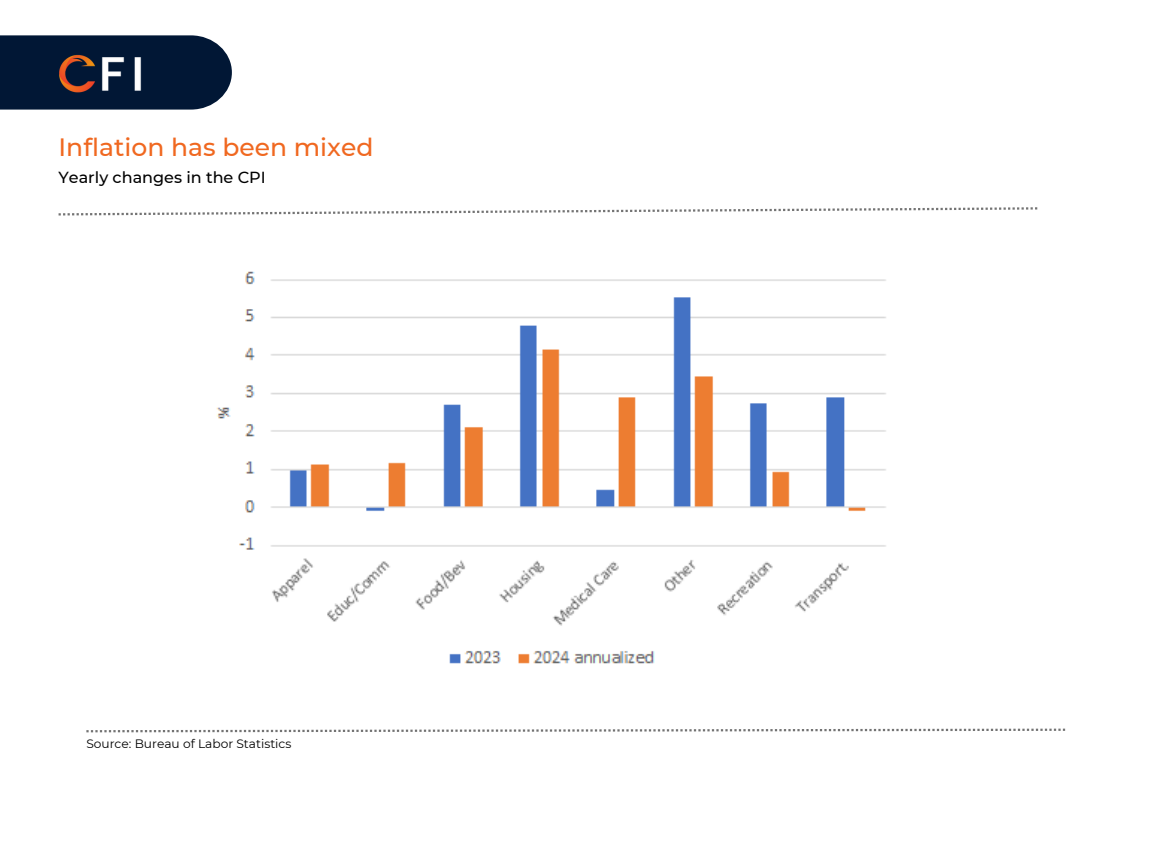
<style>
.page{position:relative;width:1152px;height:864px;background:#fff}
.page>*{position:absolute;margin:0;border:0;box-sizing:border-box;transform-origin:0 0}
.t1{font:500 25.05px "Montserrat";color:#f06820}
.t2{font:500 16.05px "Montserrat";color:#000}
.t3{font:12.15px "Montserrat";color:#000}
</style>
<div class="page">
<svg style="left:86px;top:729px;width:979px;height:3px"></svg>
<svg style="left:59px;top:207px;width:978px;height:9px"></svg>
<svg style="left:0;top:35px;width:232px;height:74px"></svg>
<img style="left:14px;top:41px;width:181px;height:52px">
<img style="left:216px;top:271px;width:670px;height:393px">
<p class="t1" style="left:59px;top:132px;width:316px">Inflation has been mixed</p>
<p class="t2" style="left:59px;top:168px;width:209px">Yearly changes in the CPI</p>
<p class="t3" style="left:86px;top:736px;width:207px">Source: Bureau of Labor Statistics</p>
</div>
